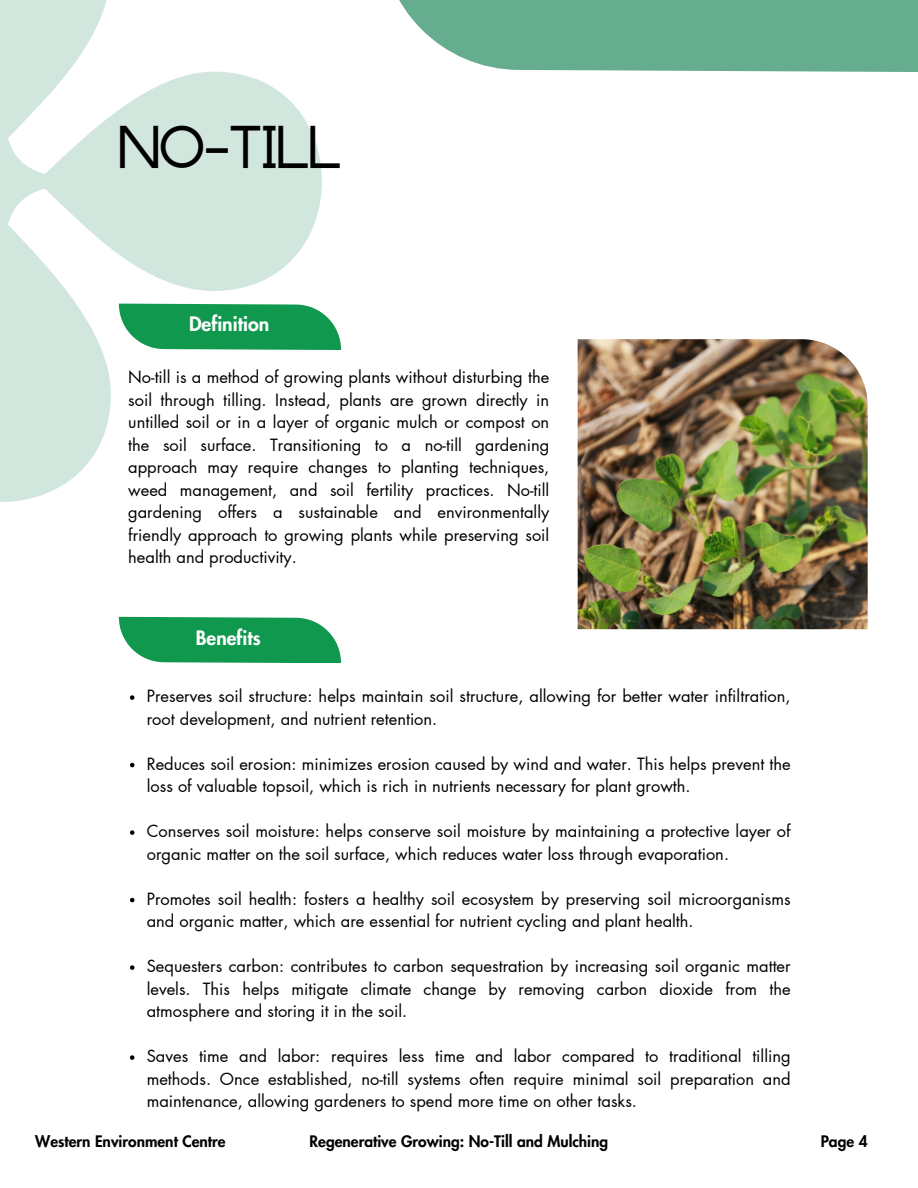
<style>
.page{position:relative;width:918px;height:1188px;background:#fff}
.page>*{position:absolute;margin:0;border:0;box-sizing:border-box;transform-origin:0 0}
.t1{font:700 48.3px "Anchorage";color:#000}
.t2{font:800 19.5px "Futura LT Pro";color:#fff}
.t3{font:16.5px/22.5px "Futura LT Pro";color:#000}
.t4{font:800 15.45px "Futura LT Pro";color:#000}
</style>
<div class="page">
<svg style="left:0;top:0;width:322px;height:502px;fill:#d9eae3"></svg>
<svg style="left:119px;top:304px;width:222px;height:46px"></svg>
<svg style="left:119px;top:617px;width:222px;height:46px"></svg>
<svg style="left:130px;top:695px;width:4px;height:5px"></svg>
<svg style="left:130px;top:763px;width:4px;height:4px"></svg>
<svg style="left:130px;top:830px;width:4px;height:5px"></svg>
<svg style="left:130px;top:898px;width:4px;height:4px"></svg>
<svg style="left:130px;top:965px;width:4px;height:5px"></svg>
<svg style="left:130px;top:1055px;width:4px;height:5px"></svg>
<svg style="left:399px;top:0;width:519px;height:72px"></svg>
<img style="left:578px;top:339px;width:290px;height:290px">
<h1 class="t1" style="left:119px;top:126px;width:224px">NO-TILL</h1>
<p class="t2" style="left:189px;top:315px;width:82px">Definition</p>
<p class="t3" style="left:128px;top:366px;width:423px;text-align:justify">No-till is a method of growing plants without disturbing the soil through tilling. Instead, plants are grown directly in untilled soil or in a layer of organic mulch or compost on the soil surface. Transitioning to a no-till gardening approach may require changes to planting techniques, weed management, and soil fertility practices. No-till gardening offers a sustainable and environmentally friendly approach to growing plants while preserving soil health and productivity.</p>
<p class="t2" style="left:196px;top:629px;width:66px">Benefits</p>
<p class="t3" style="left:147px;top:685px;width:645px">Preserves soil structure: helps maintain soil structure, allowing for better water infiltration, root development, and nutrient retention.</p>
<p class="t3" style="left:147px;top:753px;width:645px">Reduces soil erosion: minimizes erosion caused by wind and water. This helps prevent the loss of valuable topsoil, which is rich in nutrients necessary for plant growth.</p>
<p class="t3" style="left:147px;top:820px;width:645px">Conserves soil moisture: helps conserve soil moisture by maintaining a protective layer of organic matter on the soil surface, which reduces water loss through evaporation.</p>
<p class="t3" style="left:147px;top:888px;width:645px">Promotes soil health: fosters a healthy soil ecosystem by preserving soil microorganisms and organic matter, which are essential for nutrient cycling and plant health.</p>
<p class="t3" style="left:147px;top:955px;width:645px;text-align:justify">Sequesters carbon: contributes to carbon sequestration by increasing soil organic matter levels. This helps mitigate climate change by removing carbon dioxide from the atmosphere and storing it in the soil.</p>
<p class="t3" style="left:147px;top:1045px;width:645px;text-align:justify">Saves time and labor: requires less time and labor compared to traditional tilling methods. Once established, no-till systems often require minimal soil preparation and maintenance, allowing gardeners to spend more time on other tasks.</p>
<p class="t4" style="left:35px;top:1134px;width:192px">Western Environment Centre</p>
<p class="t4" style="left:821px;top:1134px;width:48px">Page 4</p>
<p class="t4" style="left:310px;top:1134px;width:300px">Regenerative Growing: No-Till and Mulching</p>
</div>
